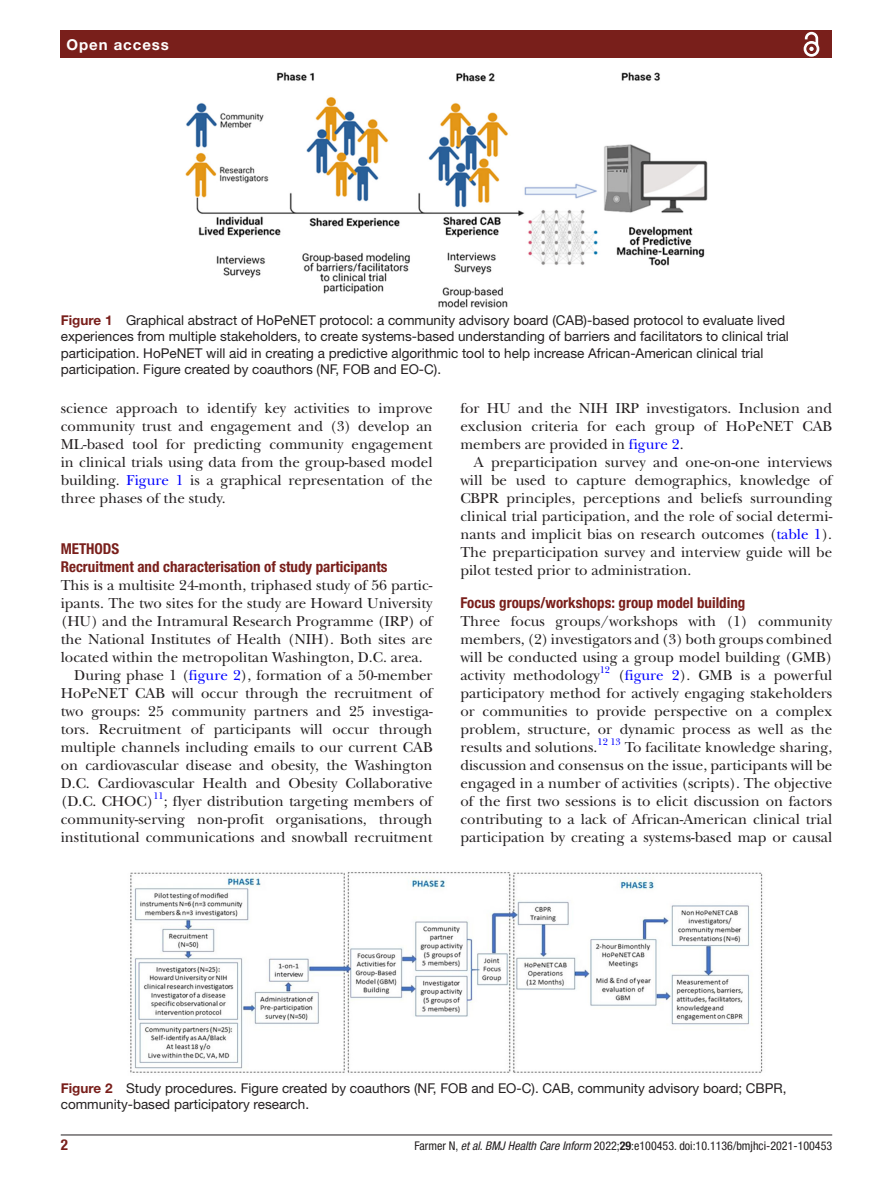
<style>
.page{position:relative;width:893px;height:1191px;background:#fff}
.page>*{position:absolute;margin:0;border:0;box-sizing:border-box;transform-origin:0 0}
.t1{font:15px/18px "New Baskerville";color:#231f20;text-align:justify}
.t2{font:700 condensed 15px/18px "Helvetica Neue LT Std";color:#791f1b}
.t3{font:700 15px "Helvetica Neue LT Std";letter-spacing:.065em;color:#fff}
.t4{font:13.5px/16.2px "Helvetica Neue LT Std";color:#231f20}
.t5{font:condensed 12px "Helvetica Neue LT Std";color:#231f20}
.t6{font:9.9px "New Baskerville";color:#00f}
.s1{font-weight:700;color:#791f1b}
.s2{color:#00f}
.s3{font-style:italic}
.s4{font-weight:700}
</style>
<div class="page">
<hr style="left:61px;top:1134px;width:771px;height:1px;background:#231f20">
<div style="left:61px;top:31px;width:771px;height:27px;background:#791f1b"></div>
<svg style="left:803px;top:31px;width:17px;height:26px"></svg>
<img style="left:185px;top:73px;width:523px;height:234px">
<img style="left:130px;top:872px;width:633px;height:201px">
<p class="t3" style="left:66px;top:35px;width:104px">Open access</p>
<p class="t4" style="left:61px;top:312px;width:730px"><span class="s1">Figure 1</span> Graphical abstract of HoPeNET protocol: a community advisory board (CAB)-based protocol to evaluate lived experiences from multiple stakeholders, to create systems-based understanding of barriers and facilitators to clinical trial participation. HoPeNET will aid in creating a predictive algorithmic tool to help increase African-American clinical trial participation. Figure created by coauthors (NF, FOB and EO-C).</p>
<p class="t1" style="left:61px;top:399px;width:373px">science approach to identify key activities to improve community trust and engagement and (3) develop an ML-based tool for predicting community engagement in clinical trials using data from the group-based model building. <span class="s2">Figure 1</span> is a graphical representation of the three phases of the study.</p>
<p class="t2" style="left:61px;top:539px;width:328px">METHODS<br>Recruitment and characterisation of study participants</p>
<p class="t1" style="left:61px;top:576px;width:373px">This is a multisite 24-month, triphased study of 56 partic-</p>
<p class="t1" style="left:61px;top:594px;width:373px">ipants. The two sites for the study are Howard University</p>
<p class="t1" style="left:61px;top:612px;width:373px">(HU) and the Intramural Research Programme (IRP) of</p>
<p class="t1" style="left:61px;top:630px;width:373px">the National Institutes of Health (NIH). Both sites are</p>
<p class="t1" style="left:61px;top:648px;width:363px">located within the metropolitan Washington, D.C. area.</p>
<p class="t1" style="left:74px;top:666px;width:360px">During phase 1 (<span class="s2">figure 2</span>), formation of a 50-member</p>
<p class="t1" style="left:61px;top:684px;width:373px">HoPeNET CAB will occur through the recruitment of</p>
<p class="t1" style="left:61px;top:702px;width:373px">two groups: 25 community partners and 25 investiga-</p>
<p class="t1" style="left:61px;top:720px;width:373px">tors. Recruitment of participants will occur through</p>
<p class="t1" style="left:61px;top:738px;width:373px">multiple channels including emails to our current CAB</p>
<p class="t1" style="left:61px;top:756px;width:373px">on cardiovascular disease and obesity, the Washington</p>
<p class="t1" style="left:61px;top:774px;width:373px">D.C. Cardiovascular Health and Obesity Collaborative</p>
<p class="t1" style="left:61px;top:792px;width:94px">(D.C. CHOC)</p>
<p class="t6" style="left:153px;top:790px;width:12px">11</p>
<p class="t1" style="left:61px;top:792px;width:373px;text-indent:103px">; flyer distribution targeting members of community-serving non-profit organisations, through institutional communications and snowball recruitment</p>
<p class="t1" style="left:460px;top:399px;width:373px">for HU and the NIH IRP investigators. Inclusion and exclusion criteria for each group of HoPeNET CAB members are provided in <span class="s2">figure 2</span>.</p>
<p class="t1" style="left:460px;top:453px;width:373px;text-indent:14px">A preparticipation survey and one-on-one interviews will be used to capture demographics, knowledge of CBPR principles, perceptions and beliefs surrounding clinical trial participation, and the role of social determi&shy;nants and implicit bias on research outcomes (<span class="s2">table 1</span>).<br>The preparticipation survey and interview guide will be pilot tested prior to administration.</p>
<p class="t2" style="left:460px;top:593px;width:286px">Focus groups/workshops: group model building</p>
<p class="t1" style="left:460px;top:612px;width:373px">Three focus groups/workshops with (1) community members, (2) investigators and (3) both groups combined will be conducted using a group model building (GMB) activity methodology</p>
<p class="t6" style="left:600px;top:664px;width:12px">12</p>
<p class="t1" style="left:460px;top:666px;width:373px;text-indent:158px">(<span class="s2">figure 2</span>). GMB is a powerful participatory method for actively engaging stakeholders or communities to provide perspective on a complex problem, structure, or dynamic process as well as the results and solutions.</p>
<p class="t6" style="left:597px;top:736px;width:25px">12 13</p>
<p class="t1" style="left:460px;top:738px;width:373px;text-indent:164px">To facilitate knowledge sharing, discussion and consensus on the issue, participants will be engaged in a number of activities (scripts). The objective of the first two sessions is to elicit discussion on factors contributing to a lack of African-American clinical trial participation by creating a systems-based map or causal</p>
<p class="t4" style="left:61px;top:1080px;width:727px"><span class="s1">Figure 2</span> Study procedures. Figure created by coauthors (NF, FOB and EO-C). CAB, community advisory board; CBPR, community-based participatory research.</p>
<p class="t2" style="left:61px;top:1135px;width:9px">2</p>
<p class="t5" style="left:414px;top:1138px;width:419px">Farmer N, <span class="s3">et al</span>. <span class="s3">BMJ Health Care Inform</span> 2022;<span class="s4">29</span>:e100453. doi:10.1136/bmjhci-2021-100453</p>
</div>
